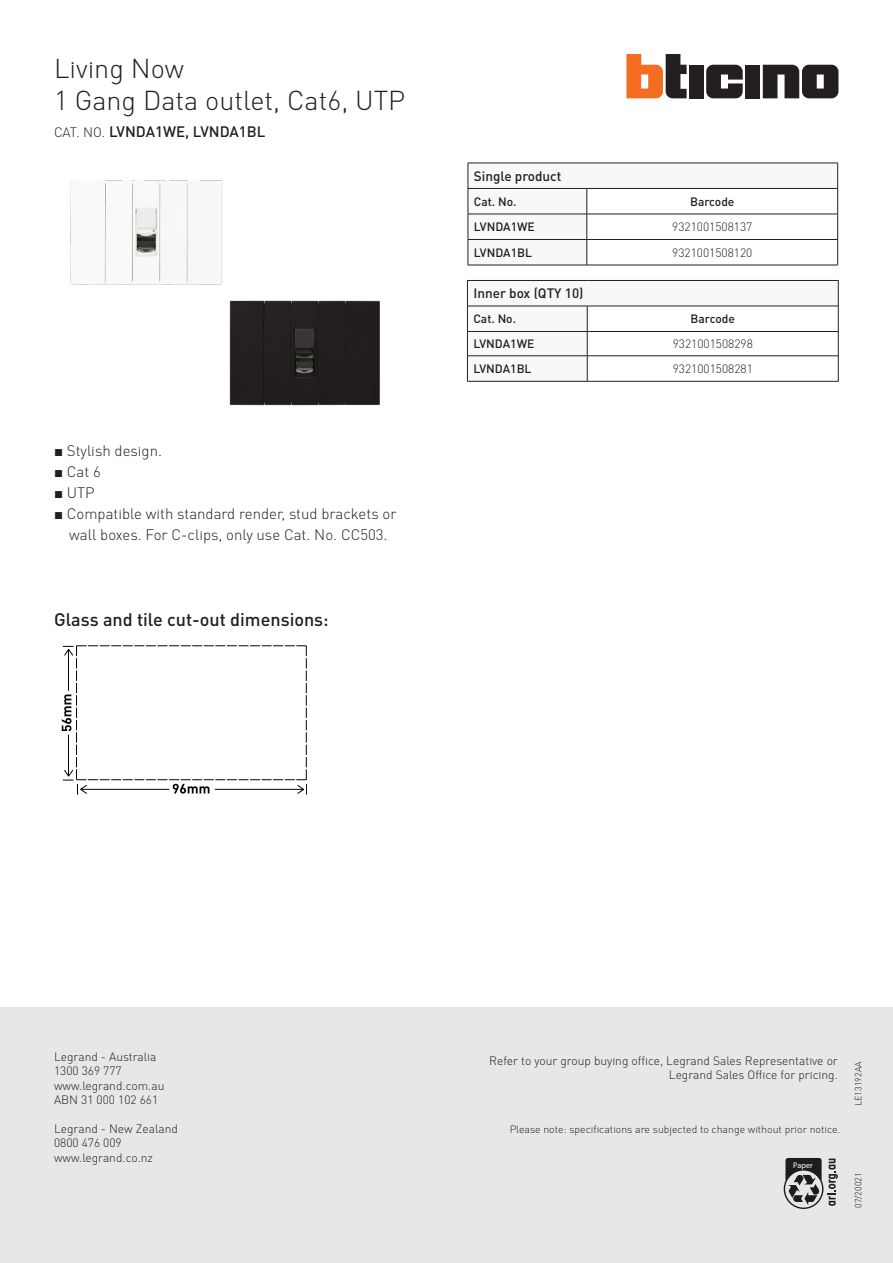
<style>
.page{position:relative;width:893px;height:1263px;background:#fff}
.page>*{position:absolute;margin:0;border:0;box-sizing:border-box;transform-origin:0 0}
.t1{font:300 27px "DIN Pro";color:#231f20}
.t2{font:500 18px "DIN Pro";color:#231f20}
.t3{font:300 15px "DIN Pro";color:#231f20}
.t4{font:500 15px "DIN Pro";color:#231f20}
.t5{font:500 13.5px "DIN Pro";color:#231f20}
.t6{font:300 12px "DIN Pro";color:#231f20}
.t7{font:500 12px "DIN Pro";color:#231f20}
.t8{font:300 10.5px "DIN Pro";color:#231f20}
.t9{font:300 9px "DIN Pro";color:#231f20}
.t10{font:600 condensed 8.25px "ITC Avant Garde Std";color:#fff}
.s1{font-weight:300;font-size:13.5px}
.s2{font-family:"Arial";font-weight:400}
</style>
<div class="page">
<svg style="left:468px;top:163px;width:370px;height:102px"></svg>
<hr style="left:468px;top:265px;width:119px;height:1px;background:#231f20">
<hr style="left:587px;top:265px;width:251px;height:1px;background:#231f20">
<hr style="left:587px;top:381px;width:251px;height:1px;background:#231f20">
<svg style="left:467px;top:280px;width:372px;height:101px"></svg>
<hr style="left:467px;top:381px;width:120px;height:1px;background:#231f20">
<div style="left:0;top:1008px;width:893px;height:255px;background:#e5e8e5"></div>
<svg style="left:62px;top:645px;width:245px;height:150px"></svg>
<svg style="left:706px;top:65px;width:37px;height:33px"></svg>
<div style="left:745px;top:65px;width:15px;height:33px;background:#231f20"></div>
<div style="left:689px;top:65px;width:14px;height:33px;background:#231f20"></div>
<svg style="left:626px;top:54px;width:61px;height:44px"></svg>
<svg style="left:763px;top:65px;width:75px;height:33px;background:#454243"></svg>
<svg style="left:784px;top:1158px;width:54px;height:51px"></svg>
<img style="left:70px;top:180px;width:152px;height:105px">
<img style="left:206px;top:279px;width:174px;height:127px">
<p class="t1" style="left:54px;top:51px;width:132px">Living Now</p>
<p class="t1" style="left:54px;top:84px;width:353px">1 Gang Data outlet, Cat6, UTP</p>
<p class="t4" style="left:54px;top:122px;width:213px"><span class="s1">CAT. NO.</span> LVNDA1WE, LVNDA1BL</p>
<p class="t3" style="left:54px;top:441px;width:110px"><span class="s2">■</span> Stylish design.</p>
<p class="t3" style="left:54px;top:462px;width:48px"><span class="s2">■</span> Cat 6</p>
<p class="t3" style="left:54px;top:483px;width:42px"><span class="s2">■</span> UTP</p>
<p class="t3" style="left:54px;top:504px;width:344px"><span class="s2">■</span> Compatible with standard render, stud brackets or</p>
<p class="t3" style="left:69px;top:525px;width:320px">wall boxes. For C-clips, only use Cat. No. CC503.</p>
<p class="t2" style="left:54px;top:608px;width:276px">Glass and tile cut-out dimensions:</p>
<p class="t5" style="left:474px;top:167px;width:89px">Single product</p>
<p class="t7" style="left:474px;top:194px;width:44px">Cat. No.</p>
<p class="t7" style="left:690px;top:194px;width:46px">Barcode</p>
<p class="t7" style="left:474px;top:219px;width:62px">LVNDA1WE</p>
<p class="t6" style="left:672px;top:220px;width:82px">9321001508137</p>
<p class="t7" style="left:474px;top:245px;width:60px">LVNDA1BL</p>
<p class="t6" style="left:672px;top:245px;width:82px">9321001508120</p>
<p class="t5" style="left:473px;top:285px;width:112px">Inner box (QTY 10)</p>
<p class="t7" style="left:473px;top:311px;width:44px">Cat. No.</p>
<p class="t7" style="left:691px;top:311px;width:46px">Barcode</p>
<p class="t7" style="left:473px;top:336px;width:62px">LVNDA1WE</p>
<p class="t6" style="left:673px;top:336px;width:82px">9321001508298</p>
<p class="t7" style="left:473px;top:361px;width:60px">LVNDA1BL</p>
<p class="t6" style="left:673px;top:361px;width:82px">9321001508281</p>
<p class="t6" style="left:54px;top:1049px;width:104px">Legrand - Australia</p>
<p class="t6" style="left:54px;top:1063px;width:69px">1300 369 777</p>
<p class="t6" style="left:54px;top:1078px;width:112px">www.legrand.com.au</p>
<p class="t6" style="left:54px;top:1092px;width:106px">ABN 31 000 102 661</p>
<p class="t6" style="left:54px;top:1121px;width:125px">Legrand - New Zealand</p>
<p class="t6" style="left:54px;top:1135px;width:69px">0800 476 009</p>
<p class="t6" style="left:54px;top:1150px;width:100px">www.legrand.co.nz</p>
<p class="t6" style="left:489px;top:1053px;width:350px">Refer to your group buying office, Legrand Sales Representative or</p>
<p class="t6" style="left:669px;top:1067px;width:171px">Legrand Sales Office for pricing.</p>
<p class="t8" style="left:510px;top:1123px;width:332px">Please note: specifications are subjected to change without prior notice.</p>
<p class="t10" style="left:793px;top:1160px;width:21px">Paper</p>
<p class="t9" style="left:853px;top:1106px;width:46px;rotate:-90deg">LE13192AA</p>
<p class="t9" style="left:853px;top:1208px;width:37px;rotate:-90deg">07/20021</p>
</div>
